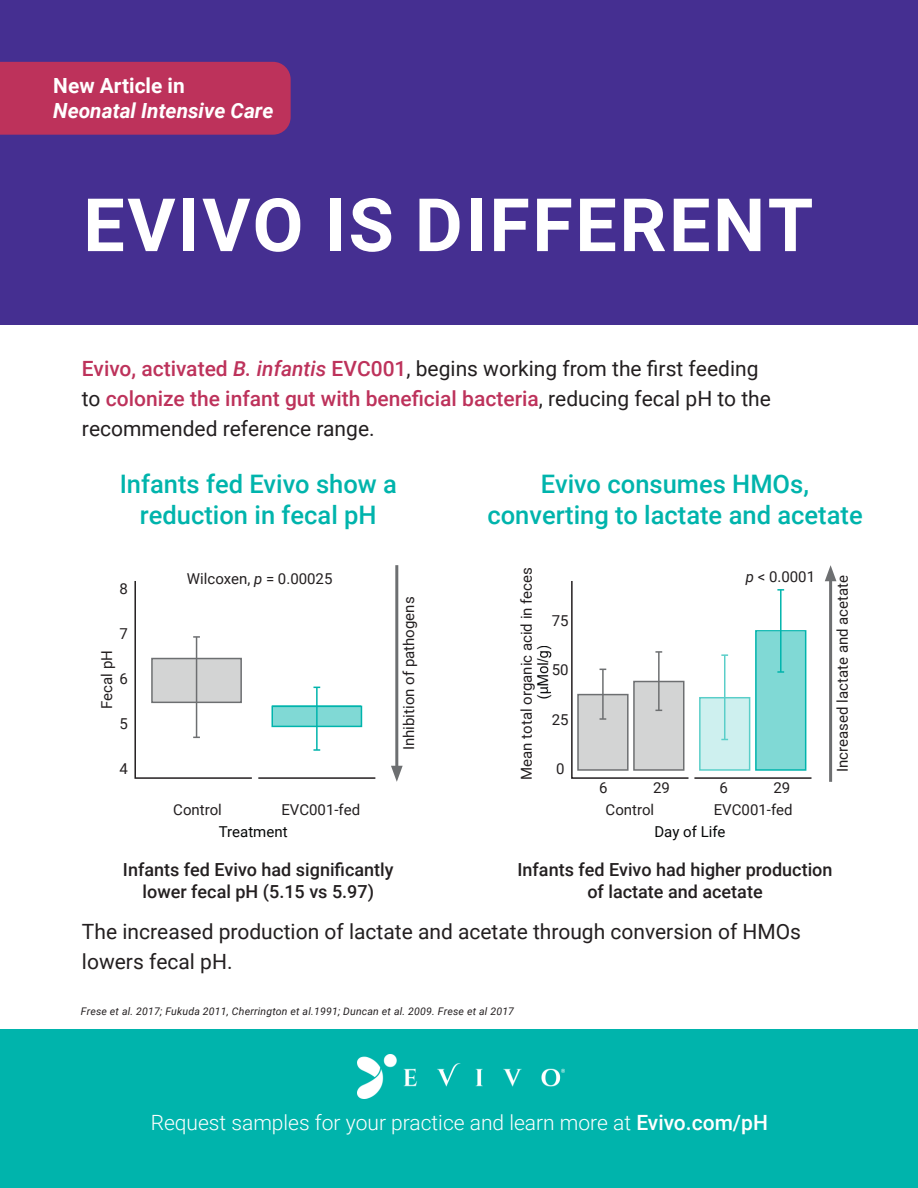
<style>
.page{position:relative;width:918px;height:1188px;background:#fff}
.page>*{position:absolute;margin:0;border:0;box-sizing:border-box;transform-origin:0 0}
.t1{font:700 73.65px "Roboto";letter-spacing:.035em;color:#fff}
.t2{font:500 25.5px/30.6px "Roboto";color:#00b4ac;text-align:center}
.t3{font:21px/30px "Roboto";color:#231f20}
.t4{font:300 21px "Roboto";color:#fff}
.t5{font:italic 700 20.85px "Roboto";color:#fff}
.t6{font:700 20.85px "Roboto";color:#fff}
.t7{font:500 18px/21.6px "Roboto";color:#231f20;text-align:center}
.t8{font:15px "Roboto";color:#231f20}
.t9{font:15px "Roboto";color:#050707}
.t10{font:italic 10.5px "Roboto";letter-spacing:.02em;color:#231f20}
.s1{font-weight:500;color:#bd325b}
.s2{font-weight:500;font-style:italic;color:#bd325b}
.s3{font-style:italic}
.s4{font-weight:500}
</style>
<div class="page">
<img style="left:536px;top:646px;width:16px;height:53px">
<hr style="left:829px;top:576px;width:3px;height:206px;background:#6d6f71">
<svg style="left:825px;top:565px;width:11px;height:16px"></svg>
<hr style="left:395px;top:565px;width:3px;height:206px;background:#6d6f71">
<svg style="left:391px;top:766px;width:12px;height:16px"></svg>
<hr style="left:694px;top:777px;width:118px;height:2px;background:#231f20">
<hr style="left:258px;top:777px;width:117px;height:2px;background:#231f20">
<div style="left:756px;top:632px;width:50px;height:137px;background:#80d9d5"></div>
<div style="left:273px;top:706px;width:88px;height:21px;background:#80d9d5"></div>
<svg style="left:571px;top:581px;width:118px;height:198px"></svg>
<svg style="left:134px;top:581px;width:118px;height:198px"></svg>
<hr style="left:780px;top:590px;width:2px;height:82px;background:#00b4ac">
<svg style="left:777px;top:671px;width:7px;height:2px"></svg>
<svg style="left:777px;top:589px;width:7px;height:2px"></svg>
<hr style="left:316px;top:687px;width:2px;height:63px;background:#00b4ac">
<svg style="left:313px;top:749px;width:7px;height:2px"></svg>
<div style="left:577px;top:694px;width:52px;height:77px;border:2px solid #6d6f71"></div>
<div style="left:151px;top:658px;width:91px;height:45px;border:2px solid #6d6f71"></div>
<div style="left:633px;top:681px;width:51px;height:90px;border:2px solid #6d6f71"></div>
<div style="left:700px;top:698px;width:50px;height:72px;background:#cef0ef"></div>
<hr style="left:724px;top:655px;width:1px;height:84px;background:#00b4ac">
<svg style="left:721px;top:654px;width:7px;height:2px"></svg>
<div style="left:755px;top:630px;width:51px;height:141px;border:2px solid #00b4ac"></div>
<div style="left:271px;top:706px;width:91px;height:21px;border:2px solid #00b4ac"></div>
<div style="left:0;top:0;width:918px;height:324px;background:#452f91"></div>
<div style="left:0;top:1029px;width:918px;height:159px;background:#00b4ac"></div>
<img style="left:358px;top:1055px;width:207px;height:44px">
<div style="left:0;top:62px;width:291px;height:73px;background:#bd325b"></div>
<p class="t6" style="left:53px;top:71px;width:133px">New Article in</p>
<p class="t5" style="left:53px;top:96px;width:222px">Neonatal Intensive Care</p>
<p class="t1" style="left:83px;top:173px;width:732px">EVIVO IS DIFFERENT</p>
<p class="t3" style="left:82px;top:353px;width:690px"><span class="s1">Evivo, activated</span> <span class="s2">B. infantis</span> <span class="s1">EVC001</span>, begins working from the first feeding to <span class="s1">colonize the infant gut with beneficial bacteria</span>, reducing fecal pH to the recommended reference range.</p>
<p class="t2" style="left:120px;top:468px;width:279px">Infants fed Evivo show a</p>
<p class="t2" style="left:140px;top:498px;width:238px">reduction in fecal pH</p>
<p class="t2" style="left:487px;top:468px;width:377px">Evivo consumes HMOs, converting to lactate and acetate</p>
<p class="t8" style="left:120px;top:578px;width:10px">8</p>
<p class="t8" style="left:120px;top:623px;width:10px">7</p>
<p class="t8" style="left:120px;top:668px;width:10px">6</p>
<p class="t8" style="left:120px;top:713px;width:10px">5</p>
<p class="t8" style="left:120px;top:758px;width:10px">4</p>
<p class="t8" style="left:96px;top:709px;width:60px;rotate:-90deg">Fecal pH</p>
<p class="t8" style="left:516px;top:780px;width:214px;rotate:-90deg">Mean total organic acid in feces</p>
<p class="t8" style="left:187px;top:568px;width:147px">Wilcoxen, <span class="s3">p</span> = 0.00025</p>
<p class="t8" style="left:746px;top:567px;width:71px"><span class="s3">p</span> &lt; 0.0001</p>
<p class="t8" style="left:398px;top:750px;width:155px;rotate:-90deg">Inhibition of pathogens</p>
<p class="t8" style="left:552px;top:610px;width:18px">75</p>
<p class="t8" style="left:552px;top:660px;width:18px">50</p>
<p class="t8" style="left:552px;top:709px;width:18px">25</p>
<p class="t8" style="left:556px;top:759px;width:10px">0</p>
<p class="t8" style="left:599px;top:777px;width:10px">6</p>
<p class="t8" style="left:653px;top:777px;width:18px">29</p>
<p class="t8" style="left:719px;top:777px;width:10px">6</p>
<p class="t8" style="left:773px;top:777px;width:18px">29</p>
<p class="t8" style="left:173px;top:799px;width:50px">Control</p>
<p class="t8" style="left:281px;top:799px;width:80px">EVC001-fed</p>
<p class="t8" style="left:606px;top:799px;width:50px">Control</p>
<p class="t8" style="left:714px;top:799px;width:80px">EVC001-fed</p>
<p class="t9" style="left:219px;top:821px;width:70px">Treatment</p>
<p class="t9" style="left:654px;top:821px;width:73px">Day of Life</p>
<p class="t8" style="left:832px;top:772px;width:199px;rotate:-90deg">Increased lactate and acetate</p>
<p class="t7" style="left:123px;top:859px;width:272px">Infants fed Evivo had significantly</p>
<p class="t7" style="left:143px;top:880px;width:233px">lower fecal pH (5.15 vs 5.97)</p>
<p class="t7" style="left:518px;top:859px;width:317px">Infants fed Evivo had higher production of lactate and acetate</p>
<p class="t3" style="left:82px;top:916px;width:721px">The increased production of lactate and acetate through conversion of HMOs lowers fecal pH.</p>
<p class="t10" style="left:81px;top:1004px;width:435px">Frese et al. 2017; Fukuda 2011, Cherrington et al.1991; Duncan et al. 2009. Frese et al 2017</p>
<p class="t4" style="left:151px;top:1108px;width:619px">Request samples for your practice and learn more at <span class="s4">Evivo.com/pH</span></p>
</div>
